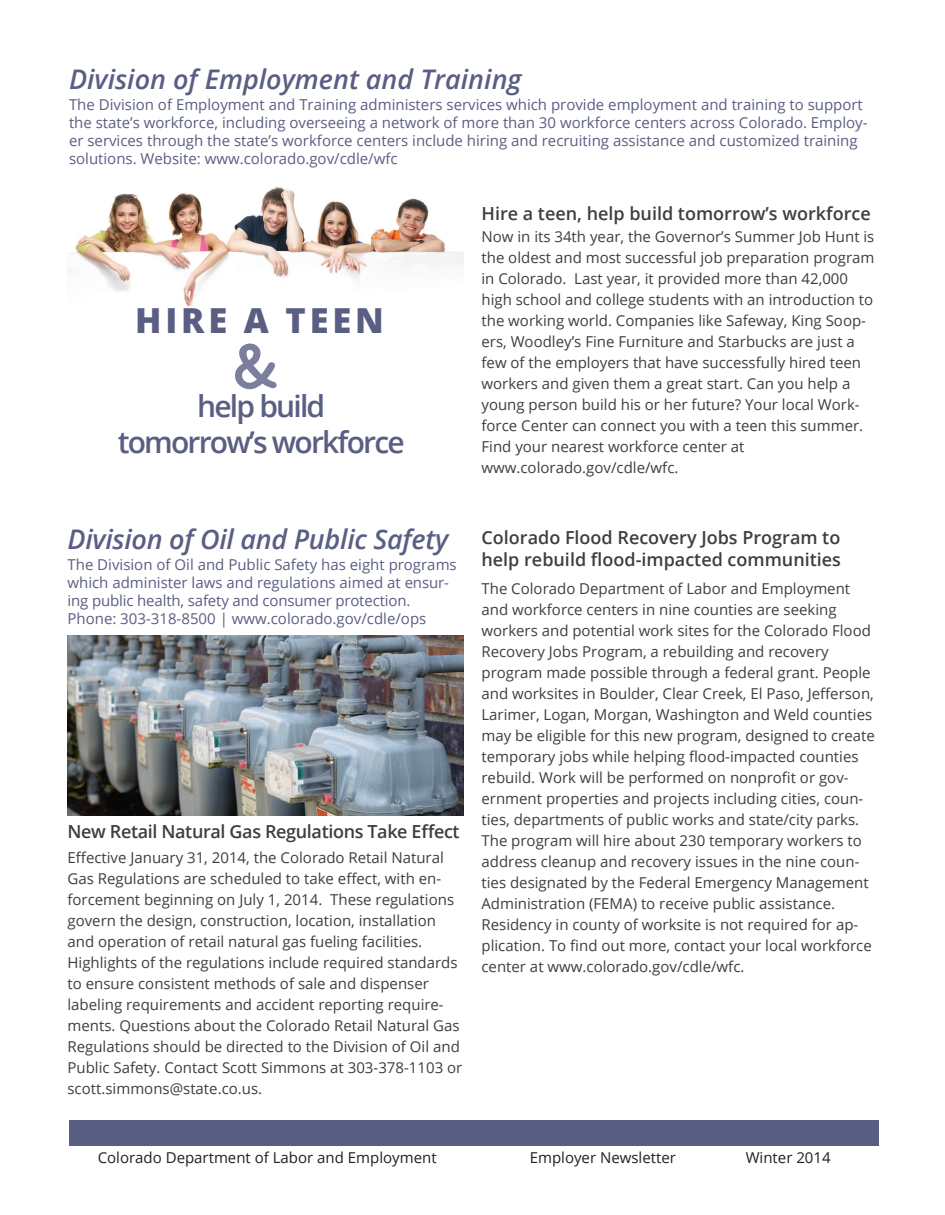
<style>
.page{position:relative;width:945px;height:1215px;background:#fff}
.page>*{position:absolute;margin:0;border:0;box-sizing:border-box;transform-origin:0 0}
.t1{font:66px "Chalkboard SE";color:#7b7e9c}
.t2{font:800 34.5px "Open Sans";letter-spacing:.11em;color:#5a5e83}
.t3{font:600 30px "Open Sans";letter-spacing:-.06em;color:#5a5e83}
.t4{font:italic 600 27px "Open Sans";color:#5a5e83}
.t5{font:600 18px/21.6px "Open Sans";color:#3e3e3f}
.t6{font:600 18px "Open Sans";letter-spacing:-.02em;color:#3e3e3f}
.Body{font:15px/21px "Open Sans";color:#3e3e3f}
.t7{font:15px/18px "Open Sans";color:#5a5e83}
.t8{font:15px "Open Sans";color:#231f20}
</style>
<div class="page">
<div style="left:69px;top:1120px;width:810px;height:26px;background:#5a5e83"></div>
<img style="left:68px;top:187px;width:395px;height:120px">
<img style="left:68px;top:636px;width:396px;height:180px">
<p class="t4" style="left:69px;top:61px;width:454px">Division of Employment and Training</p>
<p class="t7" style="left:69px;top:95px;width:800px">The Division of Employment and Training administers services which provide employment and training to support the state’s workforce, including overseeing a network of more than 30 workforce centers across Colorado. Employ&shy;er services through the state’s workforce centers include hiring and recruiting assistance and customized training solutions. Website: www.colorado.gov/cdle/wfc</p>
<p class="t2" style="left:135px;top:295px;width:250px">HIRE A TEEN</p>
<p class="t1" style="left:232px;top:308px;width:48px">&amp;</p>
<p class="t3" style="left:197px;top:385px;width:130px">help build</p>
<p class="t3" style="left:118px;top:421px;width:289px">tomorrow’s workforce</p>
<p class="t5" style="left:482px;top:202px;width:391px">Hire a teen, help build tomorrow’s workforce</p>
<p class="Body" style="left:482px;top:226px;width:394px">Now in its 34th year, the Governor’s Summer Job Hunt is the oldest and most successful job preparation program in Colorado. Last year, it provided more than 42,000 high school and college students with an introduction to the working world. Companies like Safeway, King Soop&shy;ers, Woodley’s Fine Furniture and Starbucks are just a few of the employers that have successfully hired teen workers and given them a great start. Can you help a young person build his or her future? Your local Work&shy;force Center can connect you with a teen this summer.<br>Find your nearest workforce center at</p>
<p class="Body" style="left:482px;top:457px;width:198px">www.colorado.gov/cdle/wfc.</p>
<p class="t4" style="left:68px;top:521px;width:382px">Division of Oil and Public Safety</p>
<p class="t7" style="left:68px;top:555px;width:391px">The Division of Oil and Public Safety has eight programs which administer laws and regulations aimed at ensur&shy;ing public health, safety and consumer protection.</p>
<p class="t7" style="left:68px;top:609px;width:360px">Phone: 303-318-8500 | www.colorado.gov/cdle/ops</p>
<p class="t6" style="left:68px;top:819px;width:394px">New Retail Natural Gas Regulations Take Effect</p>
<p class="Body" style="left:68px;top:847px;width:396px">Effective January 31, 2014, the Colorado Retail Natural Gas Regulations are scheduled to take effect, with en&shy;forcement beginning on July 1, 2014. These regulations govern the design, construction, location, installation and operation of retail natural gas fueling facilities.<br>Highlights of the regulations include required standards to ensure consistent methods of sale and dispenser labeling requirements and accident reporting require&shy;ments. Questions about the Colorado Retail Natural Gas Regulations should be directed to the Division of Oil and Public Safety. Contact Scott Simmons at 303-378-1103 or scott.simmons@state.co.us.</p>
<p class="t5" style="left:482px;top:527px;width:361px">Colorado Flood Recovery Jobs Program to help rebuild flood-impacted communities</p>
<p class="Body" style="left:482px;top:578px;width:395px">The Colorado Department of Labor and Employment and workforce centers in nine counties are seeking workers and potential work sites for the Colorado Flood Recovery Jobs Program, a rebuilding and recovery program made possible through a federal grant. People and worksites in Boulder, Clear Creek, El Paso, Jefferson, Larimer, Logan, Morgan, Washington and Weld counties may be eligible for this new program, designed to create temporary jobs while helping flood-impacted counties rebuild. Work will be performed on nonprofit or gov&shy;ernment properties and projects including cities, coun&shy;ties, departments of public works and state/city parks.<br>The program will hire about 230 temporary workers to address cleanup and recovery issues in the nine coun&shy;ties designated by the Federal Emergency Management Administration (FEMA) to receive public assistance.<br>Residency in county of worksite is not required for ap&shy;plication. To find out more, contact your local workforce center at www.colorado.gov/cdle/wfc.</p>
<p class="t8" style="left:98px;top:1148px;width:340px">Colorado Department of Labor and Employment</p>
<p class="t8" style="left:530px;top:1148px;width:148px">Employer Newsletter</p>
<p class="t8" style="left:746px;top:1148px;width:86px">Winter 2014</p>
</div>
